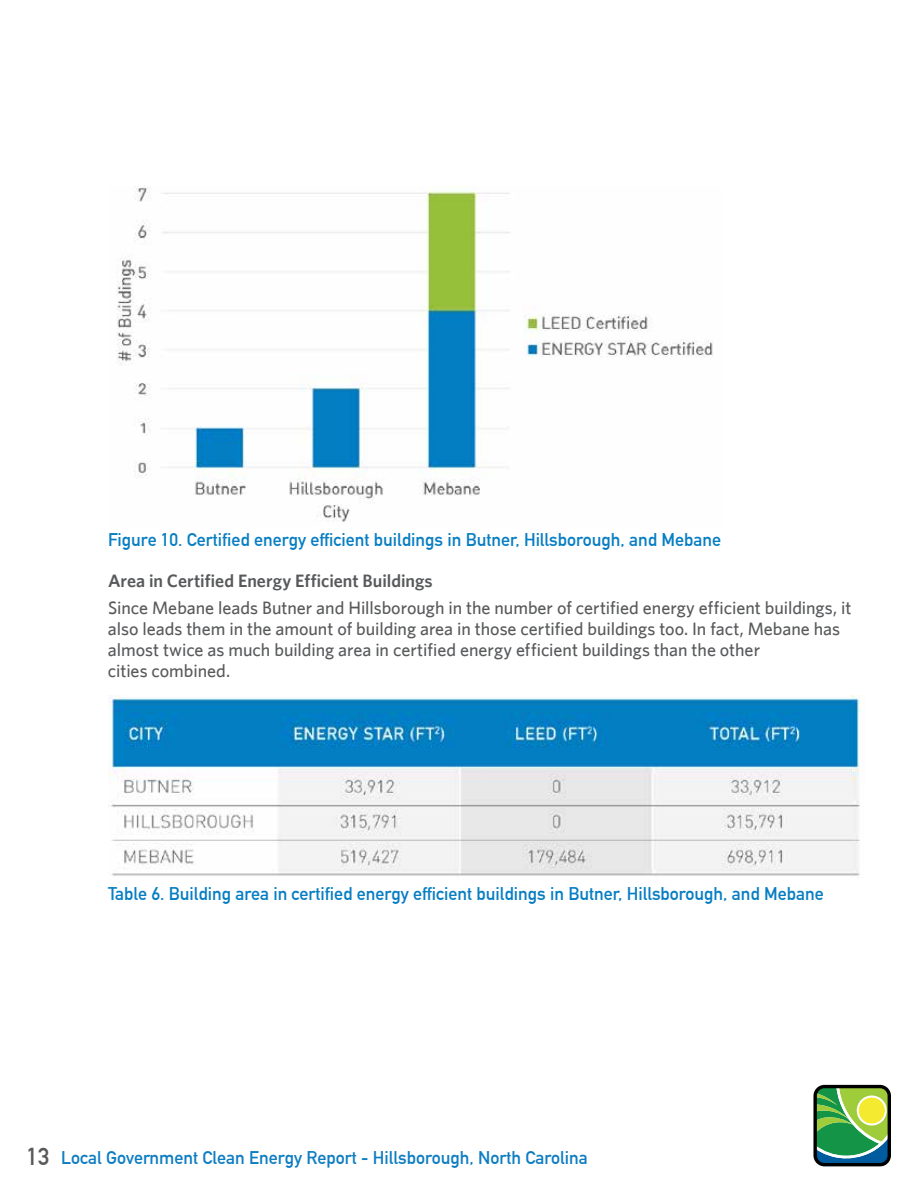
<style>
.page{position:relative;width:918px;height:1188px;background:#fff}
.page>*{position:absolute;margin:0;border:0;box-sizing:border-box;transform-origin:0 0}
.t1{font:500 18px/21px "Whitney";color:#58595b}
.t2{font:700 18px "DIN Alternate";color:#077ec3}
.t3{font:700 18px "DIN Alternate";color:#0e7dc2}
.t4{font:600 18px "Whitney";color:#58595b}
.s1{font-size:24px;color:#58595b}
</style>
<div class="page">
<svg style="left:813px;top:1085px;width:78px;height:81px"></svg>
<img style="left:117px;top:186px;width:596px;height:336px">
<img style="left:108px;top:696px;width:754px;height:180px">
<p class="t2" style="left:108px;top:526px;width:615px">Figure 10. Certified energy efficient buildings in Butner, Hillsborough, and Mebane</p>
<p class="t4" style="left:108px;top:569px;width:326px">Area in Certified Energy Efficient Buildings</p>
<p class="t1" style="left:108px;top:596px;width:745px">Since Mebane leads Butner and Hillsborough in the number of certified energy efficient buildings, it also leads them in the amount of building area in those certified buildings too. In fact, Mebane has almost twice as much building area in certified energy efficient buildings than the other<br>cities combined.</p>
<p class="t2" style="left:108px;top:880px;width:717px">Table 6. Building area in certified energy efficient buildings in Butner, Hillsborough, and Mebane</p>
<p class="t3" style="left:27px;top:1144px;width:563px"><span class="s1">13</span> Local Government Clean Energy Report - Hillsborough, North Carolina</p>
</div>
